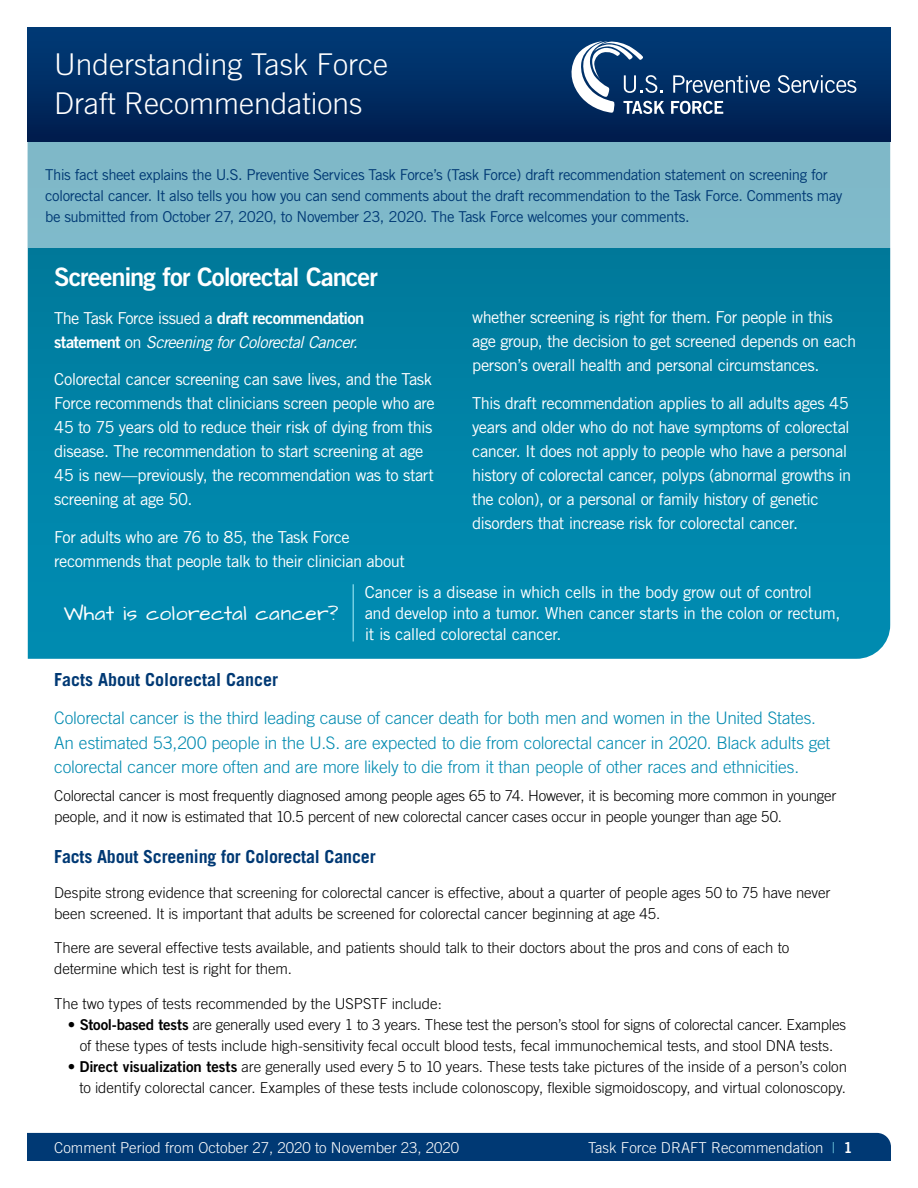
<style>
.page{position:relative;width:918px;height:1188px;background:#fff}
.page>*{position:absolute;margin:0;border:0;box-sizing:border-box;transform-origin:0 0}
.t1{font:300 30px/39px "Trade Gothic";color:#fff}
.t2{font:25.5px "Trade Gothic Bold Two";letter-spacing:-.04em;color:#fff}
.t3{font:21px "Architects Daughter";letter-spacing:.02em;color:#fff}
.t4{font:700 18px "Trade Gothic";letter-spacing:-.01em;color:#003974}
.t5{font:300 17.25px/24.8px "Trade Gothic";letter-spacing:-.01em;color:#008ab0}
.t6{font:16.5px/24px "Trade Gothic";letter-spacing:-.03em;color:#fff}
.t7{font:italic 16.5px/24px "Trade Gothic";letter-spacing:-.035em;color:#fff}
.t8{font:300 15px/21px "Trade Gothic";letter-spacing:-.01em;color:#000}
.t9{font:15px/21px "Trade Gothic";letter-spacing:-.03em;color:#003974}
.t10{font:300 15px "Trade Gothic";color:#fff}
.s1{font-style:normal}
.s2{font-family:"Trade Gothic Bold Two";font-style:normal}
.s3{font-family:"Trade Gothic Bold Two";font-weight:400}
.s4{color:#74cee2}
</style>
<div class="page">
<div style="left:27px;top:1133px;width:864px;height:28px;background:#003974"></div>
<svg style="left:28px;top:248px;width:862px;height:411px;background:#0083a7"></svg>
<div style="left:28px;top:141px;width:862px;height:107px;background:#7fb9c9"></div>
<div style="left:28px;top:27px;width:862px;height:114px;background:linear-gradient(to bottom,#003c79,#001e4f)"></div>
<svg style="left:778px;top:75px;width:78px;height:18px"></svg>
<svg style="left:671px;top:101px;width:52px;height:13px"></svg>
<svg style="left:673px;top:75px;width:97px;height:18px;background:#44668e"></svg>
<hr style="left:352px;top:584px;width:2px;height:58px;background:#74cee2">
<svg style="left:568px;top:41px;width:96px;height:73px"></svg>
<h1 class="t1" style="left:54px;top:44px;width:335px">Understanding Task Force<br>Draft Recommendations</h1>
<p class="t9" style="left:45px;top:164px;width:799px">This fact sheet explains the U.S. Preventive Services Task Force’s (Task Force) draft recommendation statement on screening for colorectal cancer. It also tells you how you can send comments about the draft recommendation to the Task Force. Comments may be submitted from October 27, 2020, to November 23, 2020. The Task Force welcomes your comments.</p>
<h2 class="t2" style="left:54px;top:261px;width:325px">Screening for Colorectal Cancer</h2>
<p class="t7" style="left:54px;top:306px;width:312px"><span class="s1">The Task Force issued a</span> <span class="s2">draft recommendation statement</span> <span class="s1">on</span> Screening for Colorectal Cancer.</p>
<p class="t6" style="left:54px;top:367px;width:382px">Colorectal cancer screening can save lives, and the Task Force recommends that clinicians screen people who are 45 to 75 years old to reduce their risk of dying from this disease. The recommendation to start screening at age 45 is new—previously, the recommendation was to start screening at age 50.</p>
<p class="t6" style="left:54px;top:525px;width:352px">For adults who are 76 to 85, the Task Force recommends that people talk to their clinician about</p>
<p class="t6" style="left:472px;top:305px;width:386px">whether screening is right for them. For people in this age group, the decision to get screened depends on each person’s overall health and personal circumstances.</p>
<p class="t6" style="left:472px;top:391px;width:381px">This draft recommendation applies to all adults ages 45 years and older who do not have symptoms of colorectal cancer. It does not apply to people who have a personal history of colorectal cancer, polyps (abnormal growths in the colon), or a personal or family history of genetic disorders that increase risk for colorectal cancer.</p>
<h3 class="t3" style="left:64px;top:599px;width:276px">What is colorectal cancer?</h3>
<p class="t6" style="left:365px;top:582px;width:477px;line-height:21px">Cancer is a disease in which cells in the body grow out of control and develop into a tumor. When cancer starts in the colon or rectum, it is called colorectal cancer.</p>
<h2 class="t4" style="left:54px;top:668px;width:226px">Facts About Colorectal Cancer</h2>
<p class="t5" style="left:54px;top:705px;width:778px">Colorectal cancer is the third leading cause of cancer death for both men and women in the United States.<br>An estimated 53,200 people in the U.S. are expected to die from colorectal cancer in 2020. Black adults get colorectal cancer more often and are more likely to die from it than people of other races and ethnicities.</p>
<p class="t8" style="left:54px;top:785px;width:784px">Colorectal cancer is most frequently diagnosed among people ages 65 to 74. However, it is becoming more common in younger people, and it now is estimated that 10.5 percent of new colorectal cancer cases occur in people younger than age 50.</p>
<h2 class="t4" style="left:54px;top:846px;width:323px">Facts About Screening for Colorectal Cancer</h2>
<p class="t8" style="left:54px;top:882px;width:778px">Despite strong evidence that screening for colorectal cancer is effective, about a quarter of people ages 50 to 75 have never been screened. It is important that adults be screened for colorectal cancer beginning at age 45.</p>
<p class="t8" style="left:54px;top:937px;width:737px">There are several effective tests available, and patients should talk to their doctors about the pros and cons of each to determine which test is right for them.</p>
<p class="t8" style="left:54px;top:993px;width:389px">The two types of tests recommended by the USPSTF include:</p>
<p class="t8" style="left:68px;top:1014px;width:780px;text-align:center">• <span class="s3">Stool-based tests</span> are generally used every 1 to 3 years. These test the person’s stool for signs of colorectal cancer. Examples of these types of tests include high-sensitivity fecal occult blood tests, fecal immunochemical tests, and stool DNA tests.</p>
<p class="t8" style="left:68px;top:1056px;width:781px;text-align:right">• <span class="s3">Direct visualization tests</span> are generally used every 5 to 10 years. These tests take pictures of the inside of a person’s colon to identify colorectal cancer. Examples of these tests include colonoscopy, flexible sigmoidoscopy, and virtual colonoscopy.</p>
<p class="t10" style="left:54px;top:1138px;width:407px">Comment Period from October 27, 2020 to November 23, 2020</p>
<p class="t10" style="left:588px;top:1138px;width:266px">Task Force DRAFT Recommendation <span class="s4">|</span> <span class="s3">1</span></p>
</div>
